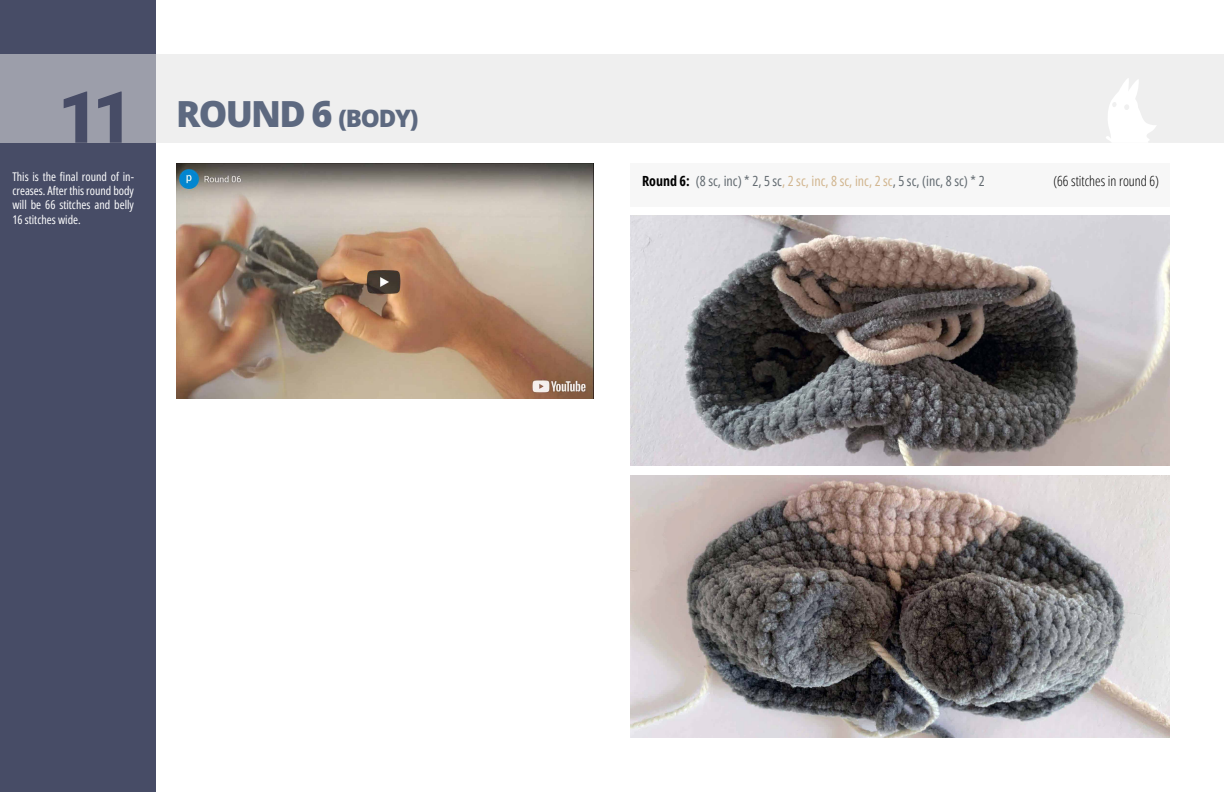
<style>
.page{position:relative;width:1224px;height:792px;background:#fff}
.page>*{position:absolute;margin:0;border:0;box-sizing:border-box;transform-origin:0 0}
.t1{font:900 72px "Roboto";color:#474c66}
.t2{font:800 36px "Open Sans";letter-spacing:-.05em;color:#5d6980}
.t3{font:14px "Open Sans Condensed";color:#626a70}
.t4{font:300 14px "Open Sans Condensed";color:#000}
.t5{font:12px/14.4px "Open Sans Condensed";color:#fff;text-align:justify}
.s1{font-size:24px}
.s2{font-weight:700;color:#000}
.s3{color:#d1b58e}
</style>
<div class="page">
<div style="left:0;top:0;width:155px;height:792px;background:#474c66"></div>
<svg style="left:0;top:54px;width:1224px;height:88px;fill:#efefef"></svg>
<svg style="left:1072px;top:77px;width:116px;height:66px"></svg>
<img style="left:176px;top:163px;width:418px;height:235px">
<div style="left:630px;top:163px;width:540px;height:44px;background:#f7f7f7"></div>
<img style="left:630px;top:215px;width:540px;height:251px">
<img style="left:630px;top:476px;width:540px;height:262px">
<h1 class="t1" style="left:58px;top:67px;width:78px">11</h1>
<p class="t5" style="left:12px;top:169px;width:123px">This is the final round of in&shy;creases. After this round body will be 66 stitches and belly 16 stitches wide.</p>
<h2 class="t2" style="left:176px;top:89px;width:244px">ROUND 6 <span class="s1">(BODY)</span></h2>
<p class="t3" style="left:642px;top:172px;width:344px"><span class="s2">Round 6:</span> (8 sc, inc) * 2, 5 sc<span class="s3">, 2 sc, inc, 8 sc, inc, 2 sc</span>, 5 sc, (inc, 8 sc) * 2</p>
<p class="t4" style="left:1053px;top:172px;width:107px">(66 stitches in round 6)</p>
</div>
